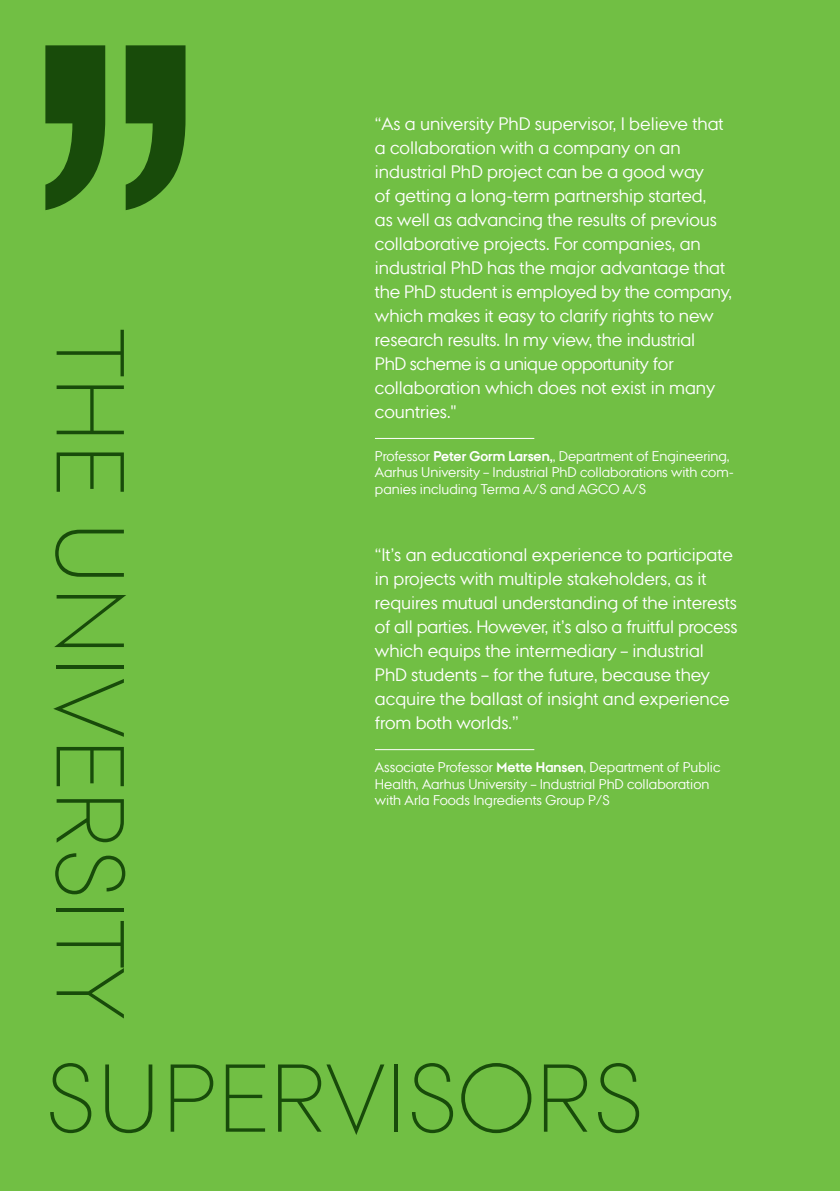
<style>
.page{position:relative;width:840px;height:1191px;background:#fff}
.page>*{position:absolute;margin:0;border:0;box-sizing:border-box;transform-origin:0 0}
.t1{font:300 96px "AU Passata";color:#184b0a}
.t2{font:18px/24px "AU Passata";color:#fff}
.t3{font:14px/16.8px "AU Passata";color:#fff}
.s1{font-weight:700}
</style>
<div class="page">
<hr style="left:839px;top:0;width:1px;height:1191px;background:#71bf44">
<div style="left:0;top:0;width:839px;height:1191px;background:#71bf44"></div>
<svg style="left:45px;top:45px;width:140px;height:165px"></svg>
<hr style="left:375px;top:749px;width:159px;height:1px;background:#fff">
<hr style="left:375px;top:438px;width:159px;height:1px;background:#fff">
<p class="t1" style="left:146px;top:330px;width:690px;rotate:90deg">THE UNIVERSITY</p>
<p class="t2" style="left:375px;top:111px;width:358px">“As a university PhD supervisor, I believe that a collaboration with a company on an industrial PhD project can be a good way<br>of getting a long-term partnership started,<br>as well as advancing the results of previous collaborative projects. For companies, an industrial PhD has the major advantage that the PhD student is employed by the company, which makes it easy to clarify rights to new research results. In my view, the industrial<br>PhD scheme is a unique opportunity for collaboration which does not exist in many countries."</p>
<p class="t3" style="left:375px;top:447px;width:360px">Professor <span class="s1">Peter Gorm Larsen,</span>, Department of Engineering,<br>Aarhus University – Industrial PhD collaborations with com&shy;panies including Terma A/S and AGCO A/S</p>
<p class="t2" style="left:375px;top:543px;width:364px">“It’s an educational experience to participate in projects with multiple stakeholders, as it requires mutual understanding of the interests of all parties. However, it’s also a fruitful process which equips the intermediary – industrial PhD students – for the future, because they acquire the ballast of insight and experience from both worlds.”</p>
<p class="t3" style="left:375px;top:758px;width:347px">Associate Professor <span class="s1">Mette Hansen</span>, Department of Public<br>Health, Aarhus University – Industrial PhD collaboration with Arla Foods Ingredients Group P/S</p>
<p class="t1" style="left:45px;top:1042px;width:599px">SUPERVISORS</p>
</div>
